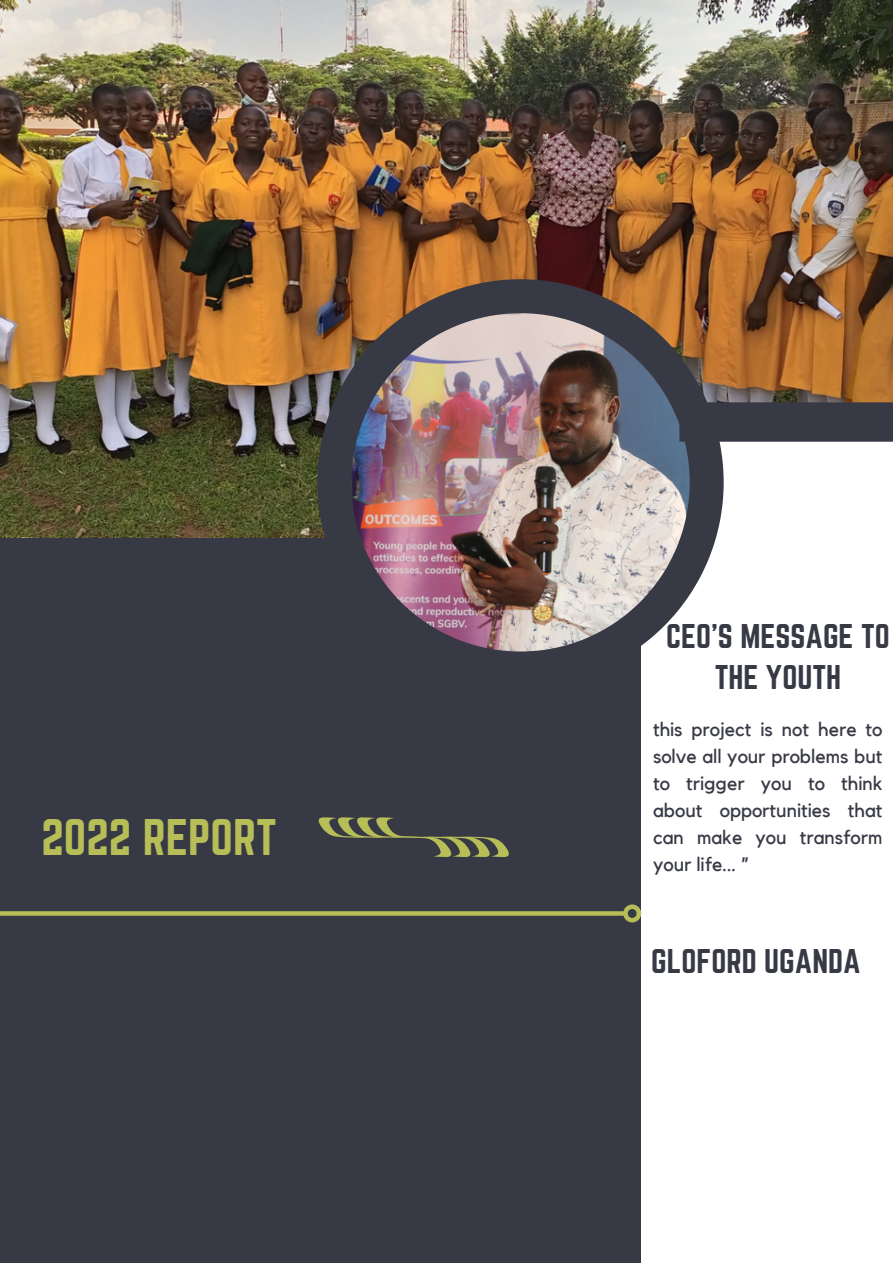
<style>
.page{position:relative;width:893px;height:1264px;background:#fff}
.page>*{position:absolute;margin:0;border:0;box-sizing:border-box;transform-origin:0 0}
.t1{font:45px "Norwester";color:#b7be58}
.t2{font:30px/41.5px "Norwester";color:#373944;text-align:center}
.t3{font:19.35px/27px "Kollektif";color:#373944;text-align:justify}
</style>
<div class="page">
<div style="left:0;top:0;width:892px;height:1262px;background:#373944"></div>
<img style="left:0;top:0;width:892px;height:537px">
<div style="left:641px;top:422px;width:251px;height:840px;background:#fff"></div>
<svg style="left:317px;top:279px;width:406px;height:373px"></svg>
<img style="left:351px;top:313px;width:338px;height:338px">
<div style="left:679px;top:402px;width:213px;height:39px;background:#373944"></div>
<svg style="left:0;top:911px;width:623px;height:4px;fill:#b7be58"></svg>
<div style="left:623px;top:904px;width:18px;height:18px;border:4px solid #b7be58;border-radius:50%"></div>
<svg style="left:318px;top:817px;width:191px;height:39px"></svg>
<p class="t1" style="left:41px;top:810px;width:237px">2022 REPORT</p>
<p class="t2" style="left:666px;top:615px;width:225px">CEO’S MESSAGE TO<br>THE YOUTH</p>
<p class="t3" style="left:653px;top:716px;width:231px">this project is not here to solve all your problems but to trigger you to think about opportunities that can make you transform your life... ”</p>
<p class="t2" style="left:651px;top:940px;width:211px">GLOFORD UGANDA</p>
</div>
